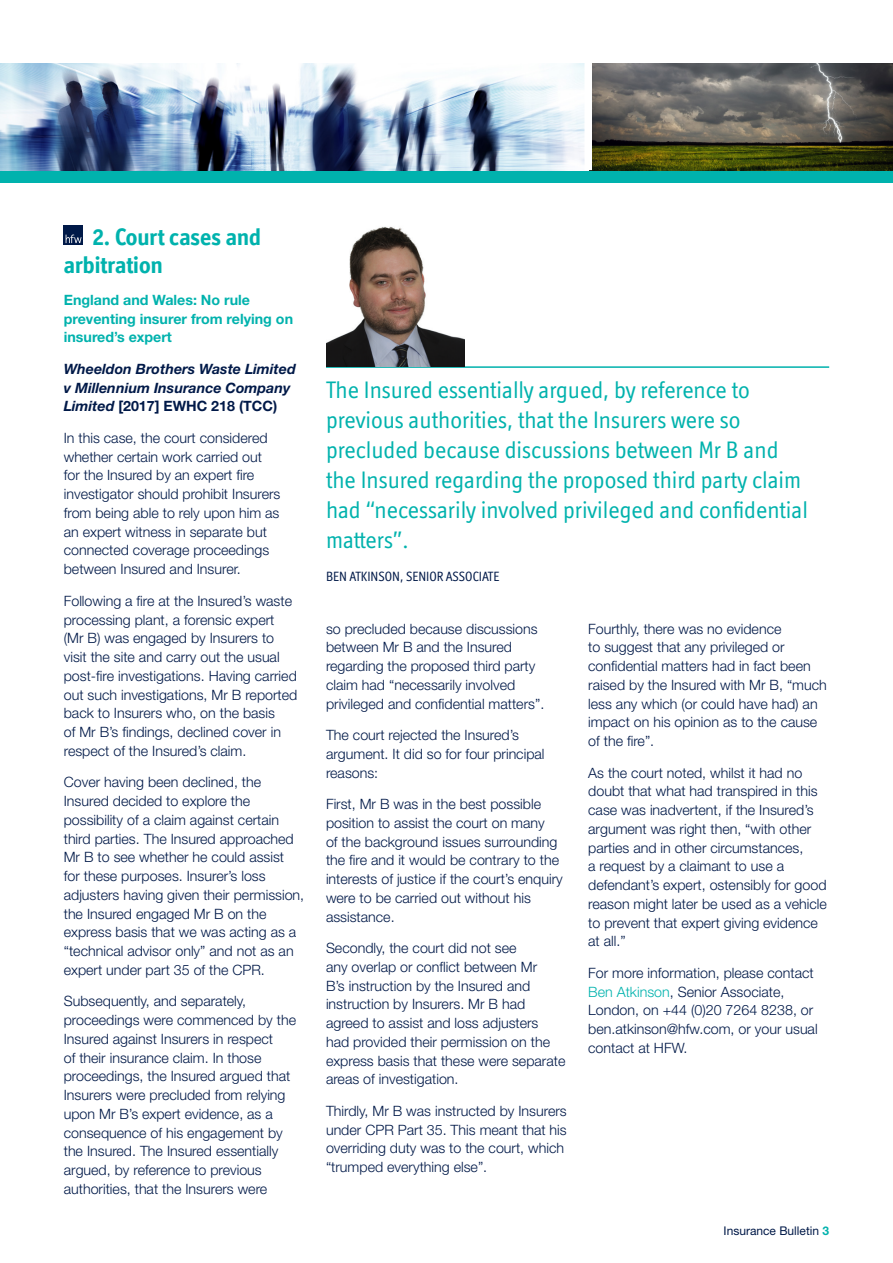
<style>
.page{position:relative;width:893px;height:1263px;background:#fff}
.page>*{position:absolute;margin:0;border:0;box-sizing:border-box;transform-origin:0 0}
.BULLETIN_-_Pull_Quot{font:24px/30px "Officina Display ITC Std";color:#00b2ad}
.BULLETIN_-_Article_H{font:700 24px/28.8px "Officina Display ITC Std";color:#00b2ad}
.BULLETIN_-_Bodytext{font:300 14.25px/18.8px "Helvetica Neue LT Std";color:#001948}
.BULLETIN_-_Intro_Par{font:italic 700 14.25px/18.8px "Helvetica Neue LT Std";color:#001948}
.BULLETIN_-_Subhead_1{font:700 14.25px/18.8px "Helvetica Neue LT Std";color:#00b2ad}
.BULLETIN_-_Picture_A{font:13.5px "Officina Display ITC Std";color:#001948}
.t1{font:12px "Helvetica Neue LT Std";color:#001948}
.s1{font-style:normal}
.s2{color:#00b2ad}
.s3{font-weight:700;color:#00b2ad}
</style>
<div class="page">
<div style="left:0;top:170px;width:893px;height:13px;background:#00b2ad"></div>
<img style="left:0;top:64px;width:893px;height:106px">
<div style="left:584px;top:47px;width:8px;height:123px;background:#fff"></div>
<div style="left:64px;top:225px;width:19px;height:19px;background:#001948"></div>
<svg style="left:66px;top:235px;width:16px;height:8px"></svg>
<hr style="left:326px;top:366px;width:503px;height:2px;background:#00b2ad">
<img style="left:326px;top:226px;width:138px;height:140px">
<p class="BULLETIN_-_Article_H" style="left:64px;top:222px;width:199px;text-indent:29px">2. Court cases and arbitration</p>
<p class="BULLETIN_-_Subhead_1" style="left:64px;top:290px;width:231px">England and Wales: No rule preventing insurer from relying on insured’s expert</p>
<p class="BULLETIN_-_Intro_Par" style="left:64px;top:359px;width:233px">Wheeldon Brothers Waste Limited v Millennium Insurance Company<br>Limited <span class="s1">[2017] EWHC 218 (TCC)</span></p>
<p class="BULLETIN_-_Bodytext" style="left:64px;top:428px;width:218px">In this case, the court considered whether certain work carried out for the Insured by an expert fire investigator should prohibit Insurers from being able to rely upon him as an expert witness in separate but connected coverage proceedings between Insured and Insurer.</p>
<p class="BULLETIN_-_Bodytext" style="left:64px;top:591px;width:235px">Following a fire at the Insured’s waste processing plant, a forensic expert (Mr B) was engaged by Insurers to visit the site and carry out the usual post-fire investigations. Having carried out such investigations, Mr B reported back to Insurers who, on the basis<br>of Mr B’s findings, declined cover in respect of the Insured’s claim.</p>
<p class="BULLETIN_-_Bodytext" style="left:64px;top:772px;width:242px">Cover having been declined, the Insured decided to explore the possibility of a claim against certain third parties. The Insured approached Mr B to see whether he could assist<br>for these purposes. Insurer’s loss adjusters having given their permission, the Insured engaged Mr B on the express basis that we was acting as a “technical advisor only” and not as an expert under part 35 of the CPR.</p>
<p class="BULLETIN_-_Bodytext" style="left:64px;top:991px;width:234px">Subsequently, and separately, proceedings were commenced by the Insured against Insurers in respect<br>of their insurance claim. In those proceedings, the Insured argued that Insurers were precluded from relying upon Mr B’s expert evidence, as a consequence of his engagement by the Insured. The Insured essentially argued, by reference to previous authorities, that the Insurers were</p>
<p class="BULLETIN_-_Pull_Quot" style="left:326px;top:374px;width:483px">The Insured essentially argued, by reference to previous authorities, that the Insurers were so precluded because discussions between Mr B and the Insured regarding the proposed third party claim had “necessarily involved privileged and confidential matters”.</p>
<p class="BULLETIN_-_Picture_A" style="left:326px;top:568px;width:175px">BEN ATKINSON, SENIOR ASSOCIATE</p>
<p class="BULLETIN_-_Bodytext" style="left:326px;top:619px;width:220px">so precluded because discussions between Mr B and the Insured regarding the proposed third party claim had “necessarily involved privileged and confidential matters”.</p>
<p class="BULLETIN_-_Bodytext" style="left:326px;top:725px;width:220px">The court rejected the Insured’s argument. It did so for four principal reasons:</p>
<p class="BULLETIN_-_Bodytext" style="left:326px;top:794px;width:238px">First, Mr B was in the best possible position to assist the court on many<br>of the background issues surrounding the fire and it would be contrary to the interests of justice if the court’s enquiry were to be carried out without his assistance.</p>
<p class="BULLETIN_-_Bodytext" style="left:326px;top:938px;width:241px">Secondly, the court did not see<br>any overlap or conflict between Mr<br>B’s instruction by the Insured and instruction by Insurers. Mr B had agreed to assist and loss adjusters<br>had provided their permission on the express basis that these were separate areas of investigation.</p>
<p class="BULLETIN_-_Bodytext" style="left:326px;top:1101px;width:242px">Thirdly, Mr B was instructed by Insurers under CPR Part 35. This meant that his overriding duty was to the court, which “trumped everything else”.</p>
<p class="BULLETIN_-_Bodytext" style="left:588px;top:619px;width:240px">Fourthly, there was no evidence<br>to suggest that any privileged or confidential matters had in fact been raised by the Insured with Mr B, “much less any which (or could have had) an impact on his opinion as to the cause of the fire”.</p>
<p class="BULLETIN_-_Bodytext" style="left:588px;top:763px;width:240px">As the court noted, whilst it had no doubt that what had transpired in this case was inadvertent, if the Insured’s argument was right then, “with other parties and in other circumstances,<br>a request by a claimant to use a defendant’s expert, ostensibly for good reason might later be used as a vehicle to prevent that expert giving evidence at all.”</p>
<p class="BULLETIN_-_Bodytext" style="left:588px;top:963px;width:231px">For more information, please contact<br><span class="s2">Ben Atkinson</span>, Senior Associate,<br>London, on +44 (0)20 7264 8238, or ben.atkinson@hfw.com, or your usual contact at HFW.</p>
<p class="t1" style="left:724px;top:1224px;width:107px">Insurance Bulletin <span class="s3">3</span></p>
</div>
